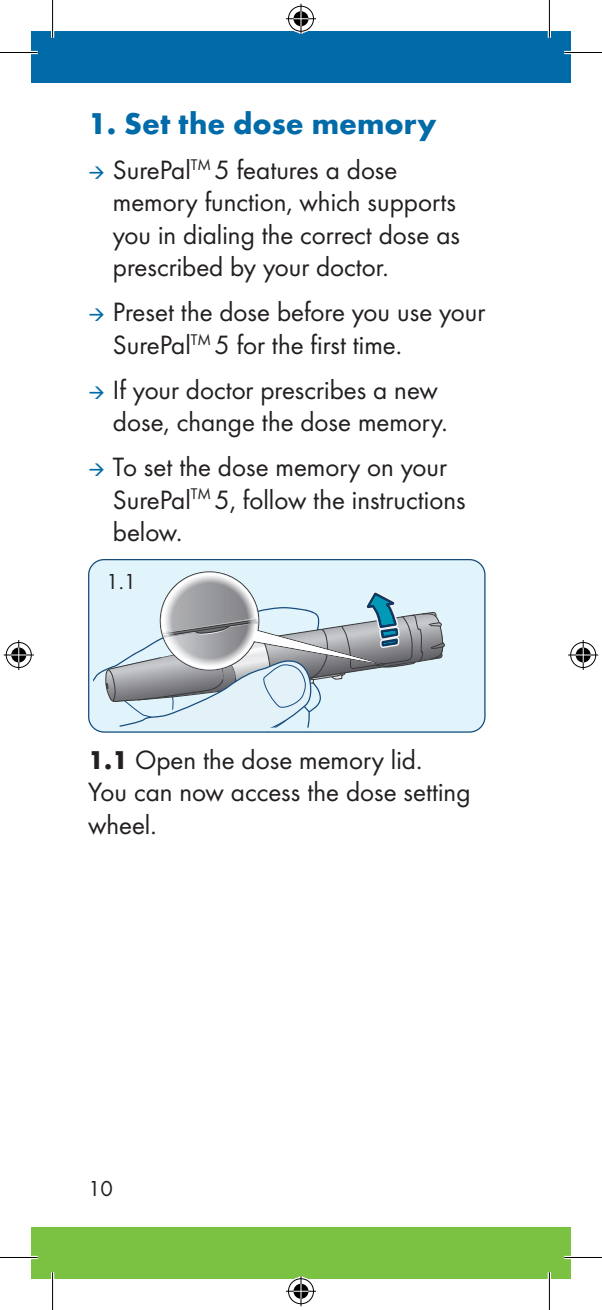
<style>
.page{position:relative;width:602px;height:1310px;background:#fff}
.page>*{position:absolute;margin:0;border:0;box-sizing:border-box;transform-origin:0 0}
.t1{font:700 31.25px "Futura";color:#006ba8}
.t2{font:27.5px/32.5px "Futura Boo";color:#231f20}
.t3{font:22.5px "Futura Boo";color:#231f20}
.s1{font-family:"Futura";font-weight:700;font-size:26.75px}
</style>
<div class="page">
<div style="left:31px;top:1227px;width:539px;height:51px;background:#7bc142"></div>
<div style="left:31px;top:31px;width:539px;height:52px;background:#006ba8"></div>
<svg style="left:89px;top:559px;width:396px;height:174px;background:#d4e9f3"></svg>
<svg style="left:88px;top:569px;width:356px;height:164px;background:#c5d6de"></svg>
<img style="left:163px;top:637px;width:95px;height:32px">
<img style="left:164px;top:634px;width:94px;height:3px">
<img style="left:161px;top:573px;width:97px;height:60px">
<img style="left:163px;top:633px;width:95px;height:1px">
<img style="left:162px;top:618px;width:96px;height:15px">
<hr style="left:0;top:51px;width:38px;height:3px;background:#fff">
<hr style="left:564px;top:51px;width:37px;height:3px;background:#fff">
<hr style="left:0;top:1256px;width:38px;height:3px;background:#fff">
<hr style="left:564px;top:1256px;width:37px;height:3px;background:#fff">
<hr style="left:51px;top:0;width:3px;height:38px;background:#fff">
<hr style="left:51px;top:1272px;width:3px;height:38px;background:#fff">
<hr style="left:547px;top:0;width:3px;height:38px;background:#fff">
<hr style="left:547px;top:1272px;width:3px;height:38px;background:#fff">
<hr style="left:0;top:52px;width:38px;height:1px;background:#000">
<hr style="left:564px;top:52px;width:37px;height:1px;background:#000">
<hr style="left:0;top:1257px;width:38px;height:1px;background:#000">
<hr style="left:564px;top:1257px;width:37px;height:1px;background:#000">
<hr style="left:52px;top:0;width:1px;height:38px;background:#000">
<hr style="left:52px;top:1272px;width:1px;height:38px;background:#000">
<hr style="left:548px;top:0;width:1px;height:38px;background:#000">
<hr style="left:548px;top:1272px;width:1px;height:38px;background:#000">
<div style="left:286px;top:5px;width:29px;height:28px;border:3px solid #fff;border-radius:50%"></div>
<hr style="left:299px;top:4px;width:3px;height:30px;background:#fff">
<div style="left:291px;top:10px;width:19px;height:18px;border:3px solid #fff;border-radius:50%"></div>
<div style="left:288px;top:6px;width:25px;height:26px;border:1px solid #000;border-radius:50%"></div>
<hr style="left:286px;top:18px;width:30px;height:1px;background:#000">
<hr style="left:300px;top:4px;width:1px;height:30px;background:#000">
<svg style="left:286px;top:11px;width:29px;height:23px"></svg>
<div style="left:286px;top:1277px;width:29px;height:28px;border:3px solid #fff;border-radius:50%"></div>
<hr style="left:299px;top:1276px;width:3px;height:30px;background:#fff">
<div style="left:291px;top:1282px;width:19px;height:18px;border:3px solid #fff;border-radius:50%"></div>
<div style="left:288px;top:1278px;width:25px;height:26px;border:1px solid #000;border-radius:50%"></div>
<hr style="left:286px;top:1291px;width:30px;height:1px;background:#000">
<hr style="left:300px;top:1276px;width:1px;height:30px;background:#000">
<svg style="left:286px;top:1276px;width:29px;height:22px"></svg>
<div style="left:5px;top:641px;width:28px;height:28px;border:3px solid #fff;border-radius:50%"></div>
<hr style="left:4px;top:653px;width:30px;height:3px;background:#fff">
<div style="left:10px;top:646px;width:18px;height:18px;border:3px solid #fff;border-radius:50%"></div>
<div style="left:6px;top:642px;width:26px;height:26px;border:1px solid #000;border-radius:50%"></div>
<hr style="left:4px;top:654px;width:30px;height:1px;background:#000">
<hr style="left:18px;top:640px;width:1px;height:30px;background:#000">
<svg style="left:11px;top:641px;width:23px;height:28px"></svg>
<div style="left:568px;top:641px;width:28px;height:28px;border:3px solid #fff;border-radius:50%"></div>
<hr style="left:567px;top:653px;width:30px;height:3px;background:#fff">
<div style="left:573px;top:646px;width:18px;height:18px;border:3px solid #fff;border-radius:50%"></div>
<div style="left:570px;top:642px;width:25px;height:26px;border:1px solid #000;border-radius:50%"></div>
<hr style="left:567px;top:654px;width:30px;height:1px;background:#000">
<hr style="left:582px;top:640px;width:1px;height:30px;background:#000">
<svg style="left:567px;top:641px;width:23px;height:28px"></svg>
<p class="t1" style="left:88px;top:104px;width:350px">1. Set the dose memory</p>
<p class="t2" style="left:113px;top:153px;width:348px">SurePal<sup>TM</sup> 5 features a dose memory function, which supports you in dialing the correct dose as prescribed by your doctor.</p>
<p class="t2" style="left:113px;top:296px;width:373px">Preset the dose before you use your<br>SurePal<sup>TM</sup> 5 for the first time.</p>
<p class="t2" style="left:113px;top:373px;width:336px">If your doctor prescribes a new dose, change the dose memory.</p>
<p class="t2" style="left:113px;top:450px;width:354px">To set the dose memory on your<br>SurePal<sup>TM</sup> 5, follow the instructions below.</p>
<p class="t3" style="left:106px;top:568px;width:31px">1.1</p>
<p class="t2" style="left:88px;top:743px;width:383px"><span class="s1">1.1</span> Open the dose memory lid.<br>You can now access the dose setting wheel.</p>
<p class="t3" style="left:88px;top:1175px;width:26px">10</p>
</div>
